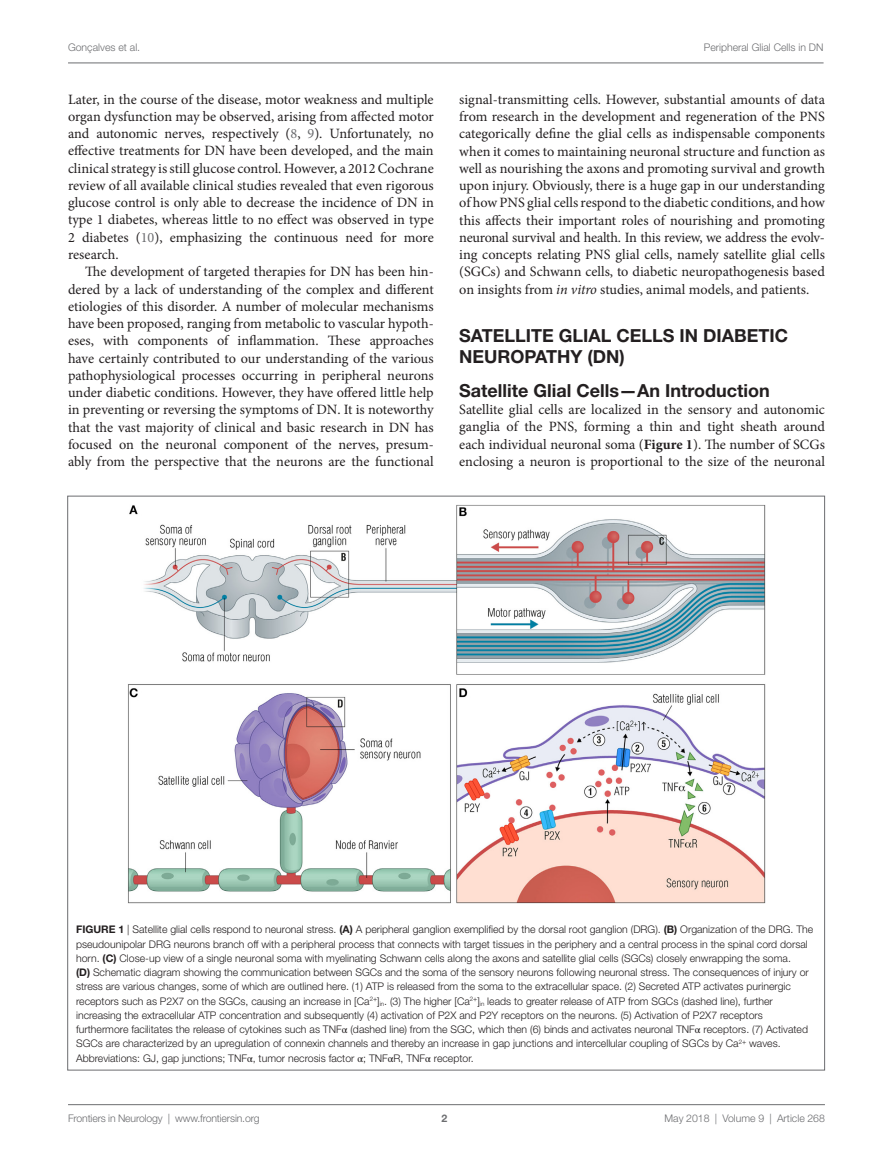
<style>
.page{position:relative;width:893px;height:1170px;background:#fff}
.page>*{position:absolute;margin:0;border:0;box-sizing:border-box;transform-origin:0 0}
.t1{font:700 18px/21px "Helvetica Neue LT Std";color:#231f20}
.t2{font:14.25px/17.2px "Minion Pro";letter-spacing:-.005em;color:#231f20;text-align:justify}
.t3{font:300 10.5px/14.2px "Helvetica Neue LT Std";color:#231f20}
.t4{font:300 10.5px "Helvetica Neue LT Std";color:#6c6d70}
.t5{font:700 10.5px "Helvetica Neue LT Std";color:#231f20}
.t6{font:700 10.5px "Helvetica Neue LT Std";color:#6c6d70}
.s1{color:#6c6d70}
.s2{font-style:italic}
.s3{font-weight:700}
.s4{font-family:"STIX General";font-weight:400}
</style>
<div class="page">
<img style="left:128px;top:504px;width:637px;height:399px">
<hr style="left:68px;top:63px;width:756px;height:1px;background:#6c6d70">
<hr style="left:68px;top:1104px;width:757px;height:1px;background:#6c6d70">
<p class="t4" style="left:68px;top:41px;width:74px">Gonçalves et al.</p>
<p class="t4" style="left:704px;top:41px;width:121px">Peripheral Glial Cells in DN</p>
<p class="t2" style="left:68px;top:90px;width:367px">Later, in the course of the disease, motor weakness and multiple organ dysfunction may be observed, arising from affected motor and autonomic nerves, respectively (<span class="s1">8</span>, <span class="s1">9</span>). Unfortunately, no effective treatments for DN have been developed, and the main clinical strategy is still glucose control. However, a 2012 Cochrane review of all available clinical studies revealed that even rigorous glucose control is only able to decrease the incidence of DN in type 1 diabetes, whereas little to no effect was observed in type 2 diabetes (<span class="s1">10</span>), emphasizing the continuous need for more research.</p>
<p class="t2" style="left:68px;top:263px;width:367px;text-indent:17px">The development of targeted therapies for DN has been hin&shy;dered by a lack of understanding of the complex and different etiologies of this disorder. A number of molecular mechanisms have been proposed, ranging from metabolic to vascular hypoth&shy;eses, with components of inflammation. These approaches have certainly contributed to our understanding of the various pathophysiological processes occurring in peripheral neurons under diabetic conditions. However, they have offered little help in preventing or reversing the symptoms of DN. It is noteworthy that the vast majority of clinical and basic research in DN has focused on the neuronal component of the nerves, presum&shy;ably from the perspective that the neurons are the functional</p>
<p class="t2" style="left:459px;top:91px;width:367px">signal-transmitting cells. However, substantial amounts of data from research in the development and regeneration of the PNS categorically define the glial cells as indispensable components when it comes to maintaining neuronal structure and function as well as nourishing the axons and promoting survival and growth upon injury. Obviously, there is a huge gap in our understanding of how PNS glial cells respond to the diabetic conditions, and how this affects their important roles of nourishing and promoting neuronal survival and health. In this review, we address the evolv&shy;ing concepts relating PNS glial cells, namely satellite glial cells (SGCs) and Schwann cells, to diabetic neuropathogenesis based on insights from <span class="s2">in vitro</span> studies, animal models, and patients.</p>
<p class="t1" style="left:459px;top:325px;width:330px">SATELLITE GLIAL CELLS IN DIABETIC<br>NEUROPATHY (DN)</p>
<p class="t1" style="left:459px;top:379px;width:312px">Satellite Glial Cells—An Introduction</p>
<p class="t2" style="left:459px;top:401px;width:367px">Satellite glial cells are localized in the sensory and autonomic ganglia of the PNS, forming a thin and tight sheath around each individual neuronal soma (<span class="s3">Figure 1</span>). The number of SCGs enclosing a neuron is proportional to the size of the neuronal</p>
<p class="t3" style="left:76px;top:922px;width:739px;text-indent:33px"><span class="s3">e 1</span> | Satellite glial cells respond to neuronal stress. <span class="s3">(A)</span> A peripheral ganglion exemplified by the dorsal root ganglion (DRG). <span class="s3">(B)</span> Organization of the DRG. The pseudounipolar DRG neurons branch off with a peripheral process that connects with target tissues in the periphery and a central process in the spinal cord dorsal horn. <span class="s3">(C)</span> Close-up view of a single neuronal soma with myelinating Schwann cells along the axons and satellite glial cells (SGCs) closely enwrapping the soma.<br><span class="s3">(D)</span> Schematic diagram showing the communication between SGCs and the soma of the sensory neurons following neuronal stress. The consequences of injury or stress are various changes, some of which are outlined here. (1) ATP is released from the soma to the extracellular space. (2) Secreted ATP activates purinergic receptors such as P2X7 on the SGCs, causing an increase in [Ca<sup>2</sup><sup>+</sup>]<sub>in</sub>. (3) The higher [Ca<sup>2</sup><sup>+</sup>]<sub>in</sub> leads to greater release of ATP from SGCs (dashed line), further increasing the extracellular ATP concentration and subsequently (4) activation of P2X and P2Y receptors on the neurons. (5) Activation of P2X7 receptors furthermore facilitates the release of cytokines such as TNF<span class="s4">α</span> (dashed line) from the SGC, which then (6) binds and activates neuronal TNF<span class="s4">α</span> receptors. (7) Activated SGCs are characterized by an upregulation of connexin channels and thereby an increase in gap junctions and intercellular coupling of SGCs by Ca<sup>2</sup><sup>+</sup> waves.<br>Abbreviations: GJ, gap junctions; TNF<span class="s4">α</span>, tumor necrosis factor <span class="s4">α</span>; TNF<span class="s4">α</span>R, TNF<span class="s4">α</span> receptor.</p>
<p class="t5" style="left:76px;top:923px;width:18px">Figur</p>
<p class="t4" style="left:68px;top:1111px;width:193px">Frontiers in Neurology | www.frontiersin.org</p>
<p class="t4" style="left:665px;top:1111px;width:162px">May 2018 | Volume 9 | Article 268</p>
<p class="t6" style="left:441px;top:1111px;width:7px">2</p>
</div>
